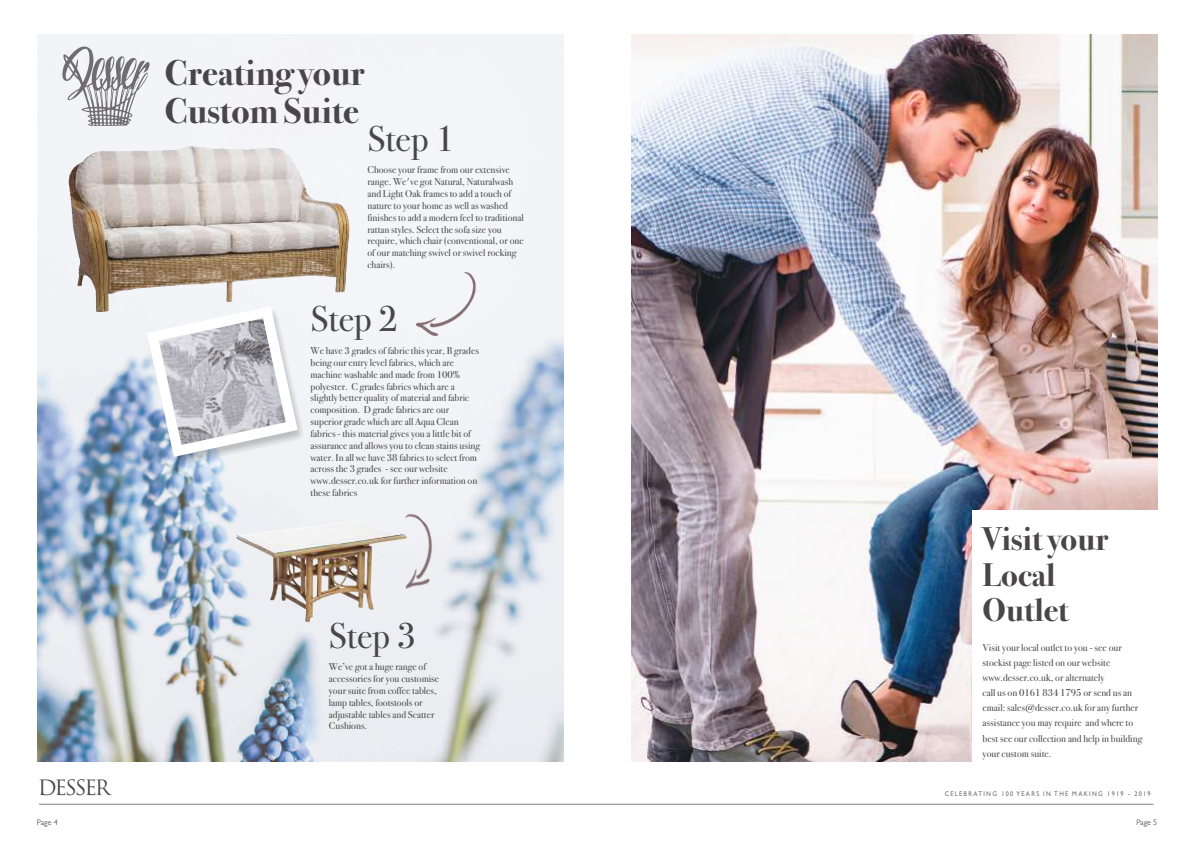
<style>
.page{position:relative;width:1191px;height:842px;background:#fff}
.page>*{position:absolute;margin:0;border:0;box-sizing:border-box;transform-origin:0 0}
.t1{font:700 36px/37.3px "Bodoni Svty Two ITCTT";color:#484647}
.t2{font:36px "Bodoni Svty Two ITCTT";color:#484647}
.t3{font:700 33px/35.4px "Bodoni Svty Two ITCTT";color:#484647}
.t4{font:20.6px "Trajan Pro";letter-spacing:-.1em;color:#484647}
.t5{font:10px/11.8px "Bodoni Svty Two ITCTT";color:#484647}
.t6{font:300 8px "Gill Sans";color:#241f1f}
.t7{font:6.8px "Gill Sans";letter-spacing:.215em;color:#6c6c6e;scale:.91 1}
</style>
<div class="page">
<img style="left:631px;top:34px;width:526px;height:727px">
<img style="left:38px;top:34px;width:526px;height:727px">
<div style="left:972px;top:510px;width:186px;height:307px;background:#fff"></div>
<hr style="left:39px;top:804px;width:1114px;height:1px;background:#817f7f">
<img style="left:236px;top:520px;width:171px;height:102px">
<img style="left:141px;top:312px;width:171px;height:159px">
<svg style="left:141px;top:312px;width:163px;height:151px"></svg>
<img style="left:101px;top:276px;width:243px;height:36px">
<svg style="left:62px;top:47px;width:87px;height:79px"></svg>
<img style="left:416px;top:272px;width:59px;height:63px">
<img style="left:370px;top:510px;width:86px;height:86px">
<h1 class="t1" style="left:165px;top:52px;width:202px">Creatingyour<br>CustomSuite</h1>
<h1 class="t2" style="left:367px;top:109px;width:89px">Step 1</h1>
<p class="t5" style="left:367px;top:163px;width:158px">Choose your frame from our extensive range. We've got Natural, Naturalwash and Light Oak frames to add a touch of nature to your home as well as washed finishes to add a modern feel to traditional rattan styles. Select the sofa size you require, which chair (conventional, or one of our matching swivel or swivel rocking chairs).</p>
<h1 class="t2" style="left:310px;top:290px;width:89px">Step 2</h1>
<p class="t5" style="left:310px;top:344px;width:171px">We have 3 grades of fabric this year, B grades being our entry level fabrics, which are machine washable and made from 100% polyester. C grades fabrics which are a slightly better quality of material and fabric composition. D grade fabrics are our superior grade which are all Aqua Clean fabrics - this material gives you a little bit of assurance and allows you to clean stains using water. In all we have 38 fabrics to select from across the 3 grades - see our website www.desser.co.uk for further information on these fabrics</p>
<h1 class="t2" style="left:329px;top:606px;width:89px">Step 3</h1>
<p class="t5" style="left:329px;top:660px;width:112px">We’ve got a huge range of accessories for you customise your suite from coffee tables, lamp tables, footstools or adjustable tables and Scatter<br>Cushions.</p>
<h2 class="t3" style="left:982px;top:519px;width:127px">Visityour<br>Local<br>Outlet</h2>
<p class="t5" style="left:982px;top:639px;width:161px;line-height:15.1px">Visit your local outlet to you - see our stockist page listed on our website www.desser.co.uk, or alternately<br>call us on 0161 834 1795 or send us an email: sales@desser.co.uk for any further assistance you may require and where to best see our collection and help in building your custom suite.</p>
<h3 class="t4" style="left:38px;top:780px;width:74px">DESSER</h3>
<p class="t7" style="left:944px;top:789px;width:228px">CELEBRATING 100 YEARS IN THE MAKING 1919 - 2019</p>
<p class="t6" style="left:37px;top:817px;width:22px">Page 4</p>
<p class="t6" style="left:1136px;top:817px;width:22px">Page 5</p>
</div>
